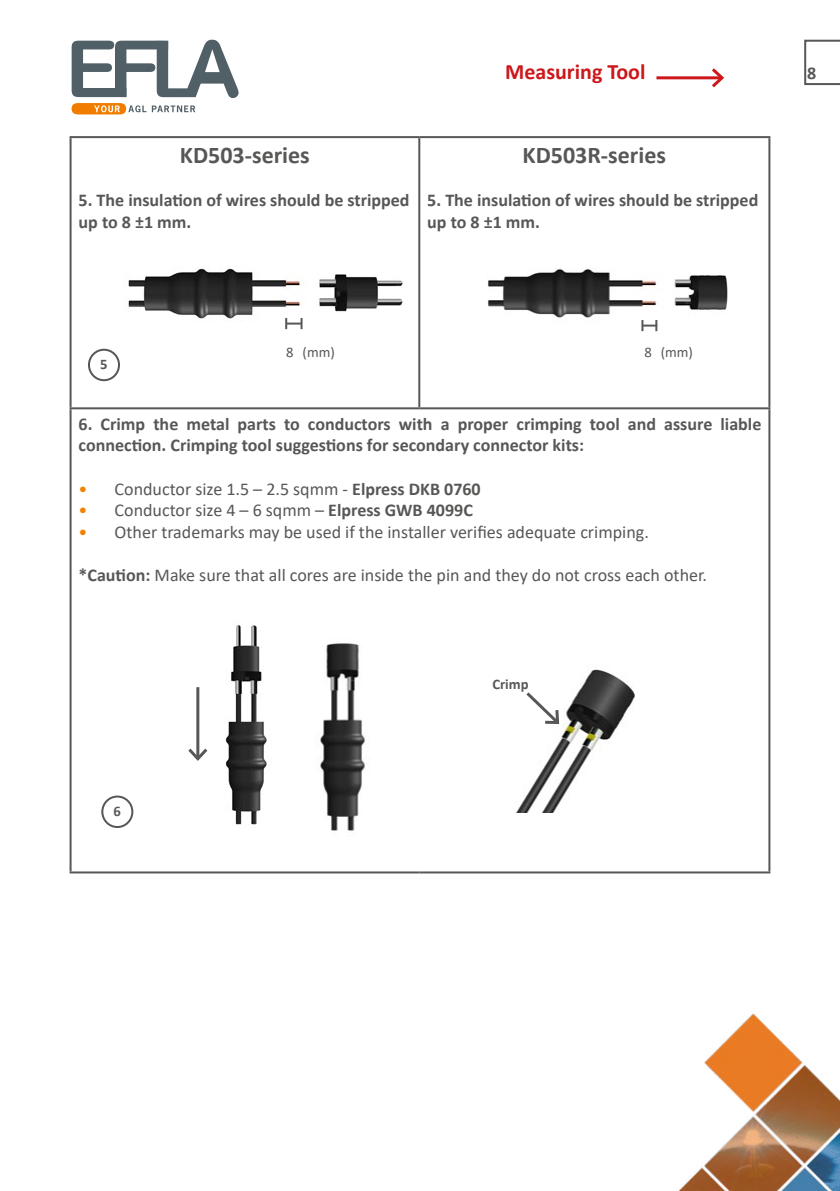
<style>
.page{position:relative;width:840px;height:1191px;background:#fff}
.page>*{position:absolute;margin:0;border:0;box-sizing:border-box;transform-origin:0 0}
.t1{font:700 24px "Calibri";color:#575756}
.t2{font:700 22px "Calibri";color:#cd171a}
.t3{font:700 18px/21.6px "Calibri";color:#575756}
.t4{font:18px "Calibri";color:#575756}
.t5{font:14.6px "Calibri";color:#575756}
.t6{font:700 14.6px "Calibri";color:#575756}
.s1{color:#f18300}
.s2{font-weight:700}
</style>
<div class="page">
<svg style="left:71px;top:40px;width:167px;height:74px"></svg>
<img style="left:678px;top:1013px;width:161px;height:178px">
<hr style="left:69px;top:136px;width:350px;height:2px;background:#575756">
<hr style="left:69px;top:138px;width:2px;height:269px;background:#575756">
<hr style="left:419px;top:136px;width:351px;height:2px;background:#575756">
<hr style="left:418px;top:138px;width:2px;height:269px;background:#575756">
<hr style="left:768px;top:138px;width:2px;height:269px;background:#575756">
<hr style="left:69px;top:407px;width:350px;height:2px;background:#575756">
<hr style="left:69px;top:409px;width:2px;height:462px;background:#575756">
<hr style="left:419px;top:407px;width:351px;height:2px;background:#575756">
<hr style="left:768px;top:409px;width:2px;height:462px;background:#575756">
<hr style="left:69px;top:871px;width:350px;height:2px;background:#575756">
<hr style="left:419px;top:871px;width:351px;height:2px;background:#575756">
<svg style="left:804px;top:40px;width:35px;height:45px"></svg>
<hr style="left:656px;top:76px;width:65px;height:3px;background:#cd171a">
<svg style="left:708px;top:68px;width:17px;height:20px"></svg>
<img style="left:487px;top:269px;width:241px;height:63px">
<img style="left:128px;top:267px;width:275px;height:63px">
<img style="left:199px;top:625px;width:68px;height:200px">
<img style="left:320px;top:643px;width:45px;height:188px">
<img style="left:516px;top:669px;width:119px;height:144px">
<hr style="left:196px;top:687px;width:3px;height:71px;background:#575756">
<svg style="left:188px;top:745px;width:22px;height:18px"></svg>
<svg style="left:523px;top:689px;width:38px;height:37px"></svg>
<svg style="left:285px;top:318px;width:17px;height:11px"></svg>
<svg style="left:641px;top:320px;width:16px;height:11px"></svg>
<div style="left:88px;top:349px;width:32px;height:32px;border:2px solid #575756;border-radius:50%"></div>
<div style="left:101px;top:795px;width:32px;height:33px;border:2px solid #575756;border-radius:50%"></div>
<p class="t2" style="left:505px;top:56px;width:142px">Measuring Tool</p>
<p class="t3" style="left:806px;top:62px;width:11px">8</p>
<h1 class="t1" style="left:180px;top:138px;width:131px">KD503-series</h1>
<p class="t3" style="left:78px;top:189px;width:332px">5. The insulation of wires should be stripped up to 8 ±1 mm.</p>
<h1 class="t1" style="left:522px;top:138px;width:145px">KD503R-series</h1>
<p class="t3" style="left:427px;top:189px;width:332px">5. The insulation of wires should be stripped up to 8 ±1 mm.</p>
<p class="t6" style="left:100px;top:354px;width:9px">5</p>
<p class="t5" style="left:286px;top:342px;width:50px">8 (mm)</p>
<p class="t5" style="left:644px;top:342px;width:50px">8 (mm)</p>
<p class="t3" style="left:78px;top:413px;width:684px">6. Crimp the metal parts to conductors with a proper crimping tool and assure liable connection. Crimping tool suggestions for secondary connector kits:</p>
<p class="t4" style="left:78px;top:476px;width:403px"><span class="s1">•</span> Conductor size 1.5 – 2.5 sqmm ‐ <span class="s2">Elpress DKB 0760</span></p>
<p class="t4" style="left:78px;top:498px;width:395px"><span class="s1">•</span> Conductor size 4 – 6 sqmm – <span class="s2">Elpress GWB 4099C</span></p>
<p class="t4" style="left:78px;top:519px;width:571px"><span class="s1">•</span> Other trademarks may be used if the installer verifies adequate crimping.</p>
<p class="t4" style="left:78px;top:562px;width:629px"><span class="s2">*Caution:</span> Make sure that all cores are inside the pin and they do not cross each other.</p>
<p class="t6" style="left:113px;top:800px;width:9px">6</p>
<p class="t6" style="left:492px;top:673px;width:38px">Crimp</p>
</div>
